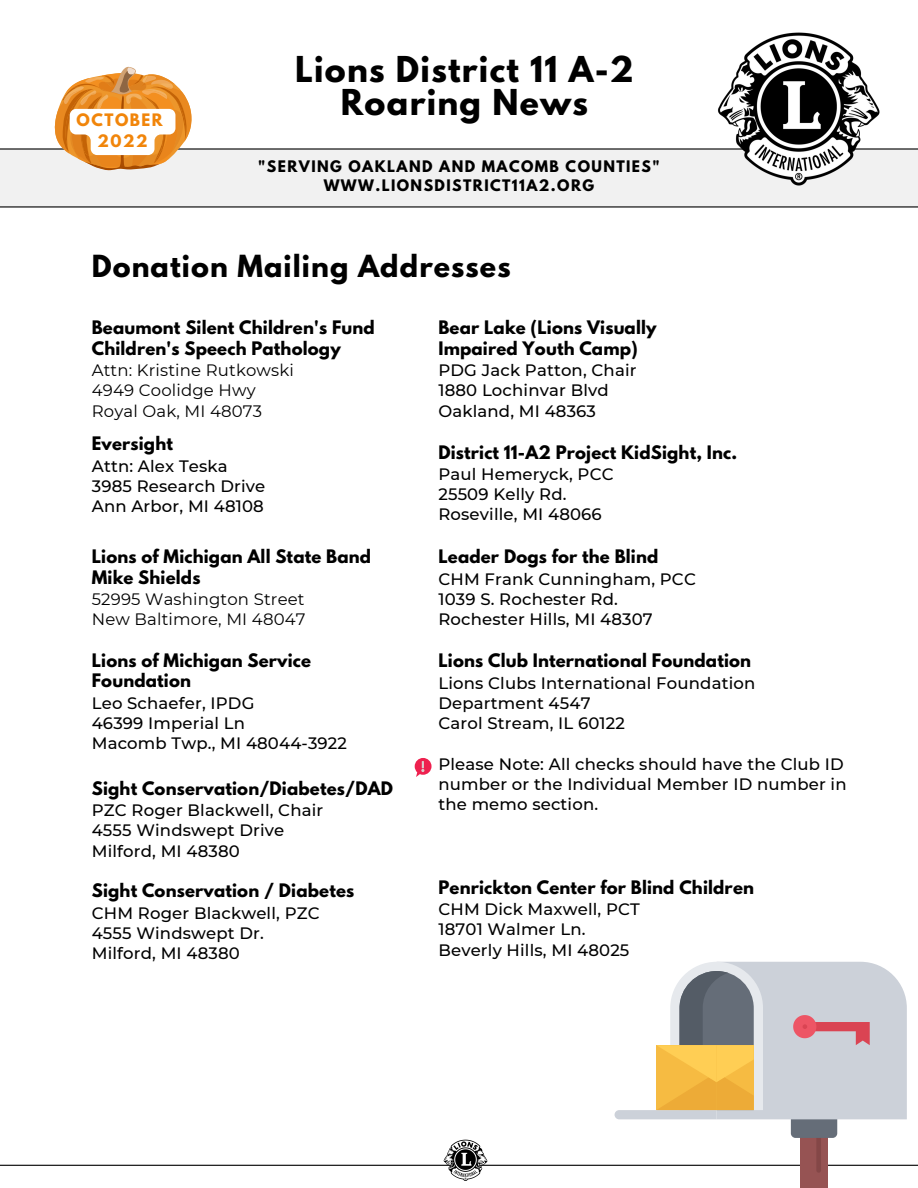
<style>
.page{position:relative;width:918px;height:1188px;background:#fff}
.page>*{position:absolute;margin:0;border:0;box-sizing:border-box;transform-origin:0 0}
.t1{font:700 31.65px/32.7px "League Spartan";letter-spacing:.04em;color:#000;text-align:center}
.t2{font:700 27px "League Spartan";letter-spacing:.04em;color:#000}
.t3{font:500 16.5px/20.2px "Montserrat";letter-spacing:.01em;color:#000}
.t4{font:700 16.5px/20.2px "League Spartan";letter-spacing:.01em;color:#000}
.t5{font:16.5px/20.2px "Montserrat";letter-spacing:.01em;color:#000}
.t6{font:700 15.3px/20.5px "League Spartan";letter-spacing:.1em;color:#f1850a;text-align:center}
.t7{font:700 14.1px/19.2px "League Spartan";letter-spacing:.1em;color:#000;text-align:center}
</style>
<div class="page">
<div style="left:0;top:150px;width:918px;height:57px;background:#f1f1f1"></div>
<hr style="left:0;top:148px;width:918px;height:2px;background:#000">
<hr style="left:0;top:206px;width:918px;height:2px;background:#000">
<hr style="left:0;top:1165px;width:918px;height:1px;background:#000">
<img style="left:708px;top:32px;width:174px;height:154px">
<img style="left:441px;top:1139px;width:46px;height:42px">
<div style="left:800px;top:1133px;width:28px;height:55px;background:#965353"></div>
<div style="left:816px;top:1136px;width:5px;height:37px;background:#844747;border-radius:2px"></div>
<div style="left:791px;top:1115px;width:46px;height:23px;background:#656d78;border-radius:5px"></div>
<svg style="left:615px;top:962px;width:292px;height:157px"></svg>
<svg style="left:415px;top:758px;width:17px;height:19px"></svg>
<svg style="left:52px;top:67px;width:141px;height:103px"></svg>
<p class="t6" style="left:77px;top:112px;width:88px">OCTOBER<br>2022</p>
<h1 class="t1" style="left:295px;top:57px;width:340px">Lions District 11 A-2<br>Roaring News</h1>
<p class="t7" style="left:258px;top:159px;width:403px">"SERVING OAKLAND AND MACOMB COUNTIES"<br>WWW.LIONSDISTRICT11A2.ORG</p>
<h2 class="t2" style="left:92px;top:253px;width:420px">Donation Mailing Addresses</h2>
<p class="t4" style="left:92px;top:320px;width:285px">Beaumont Silent Children's Fund<br>Children's Speech Pathology</p>
<p class="t5" style="left:92px;top:360px;width:204px">Attn: Kristine Rutkowski<br>4949 Coolidge Hwy<br>Royal Oak, MI 48073</p>
<p class="t4" style="left:92px;top:436px;width:83px">Eversight</p>
<p class="t3" style="left:92px;top:456px;width:175px">Attn: Alex Teska<br>3985 Research Drive<br>Ann Arbor, MI 48108</p>
<p class="t4" style="left:92px;top:549px;width:281px">Lions of Michigan All State Band<br>Mike Shields</p>
<p class="t5" style="left:92px;top:589px;width:215px">52995 Washington Street<br>New Baltimore, MI 48047</p>
<p class="t4" style="left:92px;top:653px;width:221px">Lions of Michigan Service<br>Foundation</p>
<p class="t3" style="left:92px;top:693px;width:257px">Leo Schaefer, IPDG<br>46399 Imperial Ln<br>Macomb Twp., MI 48044-3922</p>
<p class="t4" style="left:92px;top:780px;width:303px">Sight Conservation/Diabetes/DAD</p>
<p class="t3" style="left:92px;top:800px;width:233px">PZC Roger Blackwell, Chair<br>4555 Windswept Drive<br>Milford, MI 48380</p>
<p class="t4" style="left:92px;top:883px;width:264px">Sight Conservation / Diabetes</p>
<p class="t3" style="left:92px;top:903px;width:229px">CHM Roger Blackwell, PZC<br>4555 Windswept Dr.<br>Milford, MI 48380</p>
<p class="t4" style="left:438px;top:320px;width:220px">Bear Lake (Lions Visually<br>Impaired Youth Camp)</p>
<p class="t3" style="left:438px;top:360px;width:200px">PDG Jack Patton, Chair<br>1880 Lochinvar Blvd<br>Oakland, MI 48363</p>
<p class="t4" style="left:438px;top:444px;width:300px">District 11-A2 Project KidSight, Inc.</p>
<p class="t3" style="left:438px;top:464px;width:177px">Paul Hemeryck, PCC<br>25509 Kelly Rd.<br>Roseville, MI 48066</p>
<p class="t4" style="left:438px;top:549px;width:222px">Leader Dogs for the Blind</p>
<p class="t3" style="left:438px;top:569px;width:259px">CHM Frank Cunningham, PCC<br>1039 S. Rochester Rd.<br>Rochester Hills, MI 48307</p>
<p class="t4" style="left:438px;top:653px;width:314px">Lions Club International Foundation</p>
<p class="t3" style="left:438px;top:673px;width:318px">Lions Clubs International Foundation<br>Department 4547<br>Carol Stream, IL 60122</p>
<p class="t3" style="left:438px;top:754px;width:410px">Please Note: All checks should have the Club ID number or the Individual Member ID number in the memo section.</p>
<p class="t4" style="left:438px;top:879px;width:317px">Penrickton Center for Blind Children</p>
<p class="t3" style="left:438px;top:899px;width:203px">CHM Dick Maxwell, PCT<br>18701 Walmer Ln.<br>Beverly Hills, MI 48025</p>
</div>
